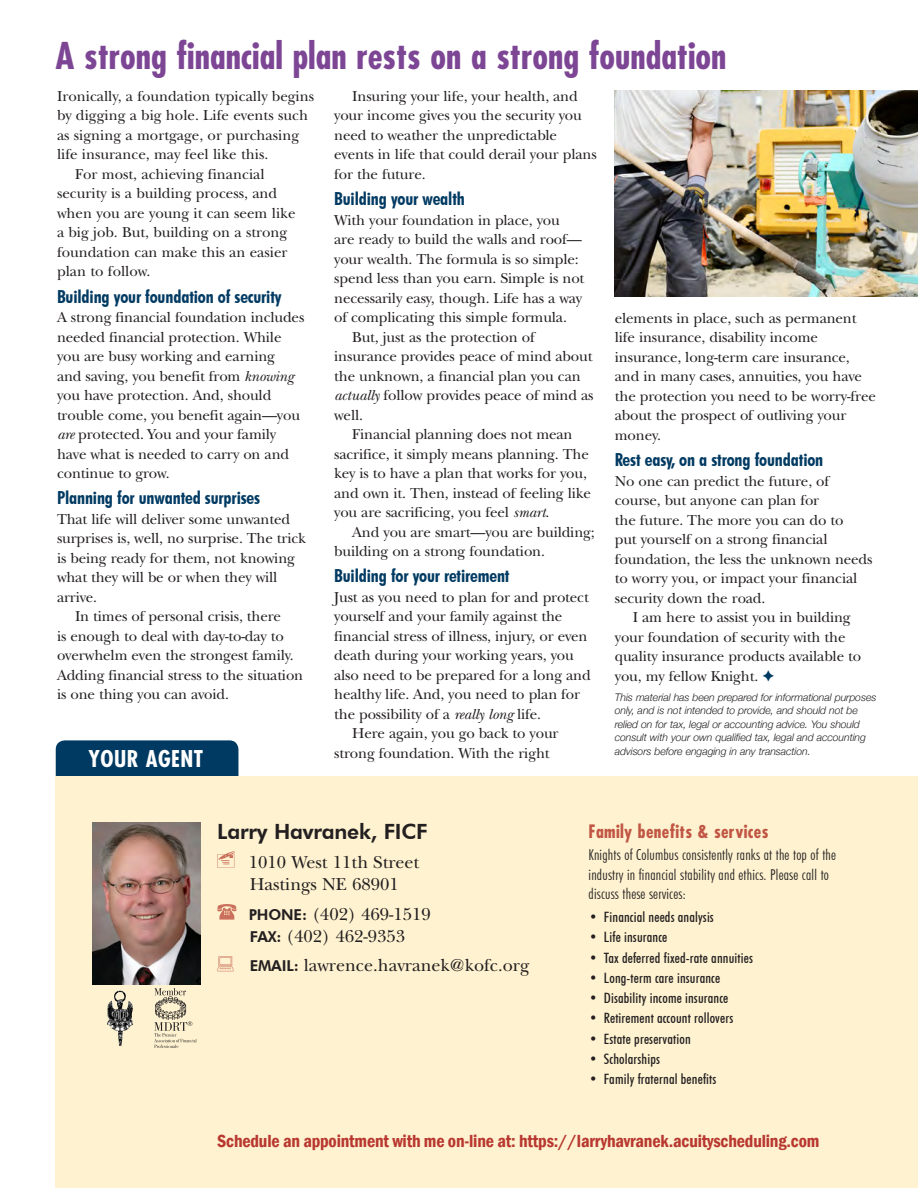
<style>
.page{position:relative;width:918px;height:1188px;background:#fff}
.page>*{position:absolute;margin:0;border:0;box-sizing:border-box;transform-origin:0 0}
.t1{font:700 condensed 36px "Futura";color:#7d4695}
.t2{font:700 condensed 22.5px "Futura";letter-spacing:.02em;color:#fff}
.t3{font:800 21px "Futura BT";letter-spacing:-.01em;color:#231f20}
.t4{font:700 condensed 18px "Futura BT";letter-spacing:-.01em;color:#003a62}
.t5{font:18px/22.5px "New Baskerville";color:#231f20}
.t6{font:600 condensed 18px "Franklin Gothic";letter-spacing:-.01em;color:#b83830}
.t7{font:700 condensed 18px "Futura";letter-spacing:.02em;color:#c15644}
.t8{font:15px/19.5px "New Baskerville";letter-spacing:-.01em;color:#231f20}
.t9{font:300 condensed 15px/19.5px "Futura BT";letter-spacing:.015em;color:#231f20}
.t10{font:500 condensed 14.25px "Futura BT";letter-spacing:.01em;color:#231f20}
.t11{font:italic 300 10.5px/13.5px "Helvetica Neue";letter-spacing:-.01em;color:#231f20}
.s1{font-style:italic}
.s2{color:#003a62}
.s3{font-family:"Futura BT";font-weight:800;font-size:15px}
</style>
<div class="page">
<div style="left:56px;top:740px;width:182px;height:51px;background:#003a62;border-radius:9px"></div>
<div style="left:56px;top:777px;width:862px;height:411px;background:#fef2d0"></div>
<svg style="left:217px;top:851px;width:18px;height:17px"></svg>
<svg style="left:217px;top:904px;width:19px;height:16px"></svg>
<svg style="left:217px;top:956px;width:16px;height:15px"></svg>
<img style="left:93px;top:823px;width:108px;height:162px">
<img style="left:107px;top:990px;width:26px;height:56px">
<svg style="left:154px;top:988px;width:43px;height:60px"></svg>
<img style="left:615px;top:90px;width:303px;height:207px">
<h1 class="t1" style="left:56px;top:33px;width:673px">A strong financial plan rests on a strong foundation</h1>
<p class="t8" style="left:334px;top:86px;width:264px;text-indent:18px">Insuring your life, your health, and your income gives you the security you need to weather the unpredictable events in life that could derail your plans for the future.</p>
<p class="t4" style="left:334px;top:188px;width:132px">Building your wealth</p>
<p class="t8" style="left:334px;top:210px;width:227px">With your foundation in place, you</p>
<p class="t8" style="left:334px;top:230px;width:249px">are ready to build the walls and roof—</p>
<p class="t8" style="left:334px;top:249px;width:246px">your wealth. The formula is so simple:</p>
<p class="t8" style="left:334px;top:269px;width:252px">spend less than you earn. Simple is not</p>
<p class="t8" style="left:334px;top:288px;width:249px">necessarily easy, though. Life has a way</p>
<p class="t8" style="left:334px;top:308px;width:234px">of complicating this simple formula.</p>
<p class="t8" style="left:352px;top:327px;width:184px">But, just as the protection of</p>
<p class="t8" style="left:334px;top:347px;width:260px">insurance provides peace of mind about</p>
<p class="t8" style="left:334px;top:366px;width:248px">the unknown, a financial plan you can</p>
<p class="t8" style="left:334px;top:386px;width:261px"><span class="s1">actually</span> follow provides peace of mind as</p>
<p class="t8" style="left:334px;top:405px;width:30px">well.</p>
<p class="t8" style="left:352px;top:425px;width:222px">Financial planning does not mean</p>
<p class="t8" style="left:334px;top:444px;width:256px">sacrifice, it simply means planning. The</p>
<p class="t8" style="left:334px;top:464px;width:254px">key is to have a plan that works for you,</p>
<p class="t8" style="left:334px;top:483px;width:258px">and own it. Then, instead of feeling like</p>
<p class="t8" style="left:334px;top:503px;width:217px">you are sacrificing, you feel <span class="s1">smart</span>.</p>
<p class="t8" style="left:352px;top:522px;width:244px">And you are smart—you are building;</p>
<p class="t8" style="left:334px;top:542px;width:212px">building on a strong foundation.</p>
<p class="t4" style="left:334px;top:565px;width:177px">Building for your retirement</p>
<p class="t8" style="left:334px;top:587px;width:256px">Just as you need to plan for and protect</p>
<p class="t8" style="left:334px;top:607px;width:230px">yourself and your family against the</p>
<p class="t8" style="left:334px;top:626px;width:255px">financial stress of illness, injury, or even</p>
<p class="t8" style="left:334px;top:646px;width:241px">death during your working years, you</p>
<p class="t8" style="left:334px;top:665px;width:258px">also need to be prepared for a long and</p>
<p class="t8" style="left:334px;top:685px;width:248px">healthy life. And, you need to plan for</p>
<p class="t8" style="left:334px;top:704px;width:208px">the possibility of a <span class="s1">really long</span> life.</p>
<p class="t8" style="left:352px;top:724px;width:208px">Here again, you go back to your</p>
<p class="t8" style="left:334px;top:743px;width:217px">strong foundation. With the right</p>
<p class="t8" style="left:57px;top:86px;width:259px">Ironically, a foundation typically begins</p>
<p class="t8" style="left:57px;top:106px;width:253px">by digging a big hole. Life events such</p>
<p class="t8" style="left:57px;top:125px;width:244px">as signing a mortgage, or purchasing</p>
<p class="t8" style="left:57px;top:145px;width:213px">life insurance, may feel like this.</p>
<p class="t8" style="left:75px;top:164px;width:191px">For most, achieving financial</p>
<p class="t8" style="left:57px;top:184px;width:222px">security is a building process, and</p>
<p class="t8" style="left:57px;top:203px;width:240px">when you are young it can seem like</p>
<p class="t8" style="left:57px;top:223px;width:232px">a big job. But, building on a strong</p>
<p class="t8" style="left:57px;top:242px;width:232px">foundation can make this an easier</p>
<p class="t8" style="left:57px;top:262px;width:95px">plan to follow.</p>
<p class="t4" style="left:57px;top:285px;width:226px">Building your foundation of security</p>
<p class="t8" style="left:57px;top:308px;width:249px">A strong financial foundation includes needed financial protection. While you are busy working and earning<br>and saving, you benefit from <span class="s1">knowing </span>you have protection. And, should trouble come, you benefit again—you <span class="s1">are</span> protected. You and your family have what is needed to carry on and continue to grow.</p>
<p class="t4" style="left:57px;top:487px;width:205px">Planning for unwanted surprises</p>
<p class="t8" style="left:57px;top:509px;width:235px">That life will deliver some unwanted</p>
<p class="t8" style="left:57px;top:529px;width:251px">surprises is, well, no surprise. The trick</p>
<p class="t8" style="left:57px;top:548px;width:239px">is being ready for them, not knowing</p>
<p class="t8" style="left:57px;top:568px;width:222px">what they will be or when they will</p>
<p class="t8" style="left:57px;top:587px;width:42px">arrive.</p>
<p class="t8" style="left:75px;top:607px;width:208px">In times of personal crisis, there</p>
<p class="t8" style="left:57px;top:626px;width:228px">is enough to deal with day-to-day to</p>
<p class="t8" style="left:57px;top:646px;width:238px">overwhelm even the strongest family.</p>
<p class="t8" style="left:57px;top:665px;width:248px">Adding financial stress to the situation</p>
<p class="t8" style="left:57px;top:685px;width:174px">is one thing you can avoid.</p>
<p class="t8" style="left:615px;top:308px;width:263px">elements in place, such as permanent life insurance, disability income insurance, long-term care insurance, and in many cases, annuities, you have the protection you need to be worry-free about the prospect of outliving your money.</p>
<p class="t4" style="left:615px;top:449px;width:210px">Rest easy, on a strong foundation</p>
<p class="t8" style="left:615px;top:471px;width:259px">No one can predict the future, of course, but anyone can plan for<br>the future. The more you can do to<br>put yourself on a strong financial foundation, the less the unknown needs to worry you, or impact your financial security down the road.</p>
<p class="t8" style="left:615px;top:608px;width:248px;text-indent:18px">I am here to assist you in building your foundation of security with the quality insurance products available to you, my fellow Knight. <span class="s2">✦</span></p>
<p class="t11" style="left:615px;top:690px;width:263px">This material has been prepared for informational purposes only, and is not intended to provide, and should not be relied on for tax, legal or accounting advice. You should consult with your own qualified tax, legal and accounting advisors before engaging in any transaction.</p>
<h2 class="t2" style="left:89px;top:744px;width:116px">YOUR AGENT</h2>
<h3 class="t3" style="left:217px;top:819px;width:212px">Larry Havranek, FICF</h3>
<p class="t5" style="left:249px;top:851px;width:172px">1010 West 11th Street<br>Hastings NE 68901</p>
<p class="t5" style="left:249px;top:903px;width:184px"><span class="s3">PHONE:</span> (402) 469-1519<br><span class="s3">FAX:</span> (402) 462-9353</p>
<p class="t5" style="left:250px;top:954px;width:281px"><span class="s3">EMAIL:</span> lawrence.havranek@kofc.org</p>
<p class="t7" style="left:589px;top:820px;width:182px">Family benefits &amp; services</p>
<p class="t9" style="left:589px;top:845px;width:249px">Knights of Columbus consistently ranks at the top of the industry in financial stability and ethics. Please call to discuss these services:</p>
<p class="t10" style="left:589px;top:908px;width:126px">• Financial needs analysis</p>
<p class="t10" style="left:589px;top:929px;width:80px">• Life insurance</p>
<p class="t10" style="left:589px;top:949px;width:165px">• Tax deferred fixed-rate annuities</p>
<p class="t10" style="left:589px;top:969px;width:133px">• Long-term care insurance</p>
<p class="t10" style="left:589px;top:989px;width:141px">• Disability income insurance</p>
<p class="t10" style="left:589px;top:1010px;width:146px">• Retirement account rollovers</p>
<p class="t10" style="left:589px;top:1030px;width:103px">• Estate preservation</p>
<p class="t10" style="left:589px;top:1050px;width:72px">• Scholarships</p>
<p class="t10" style="left:589px;top:1070px;width:129px">• Family fraternal benefits</p>
<p class="t6" style="left:217px;top:1129px;width:604px">Schedule an appointment with me on-line at: https://larryhavranek.acuityscheduling.com</p>
</div>
